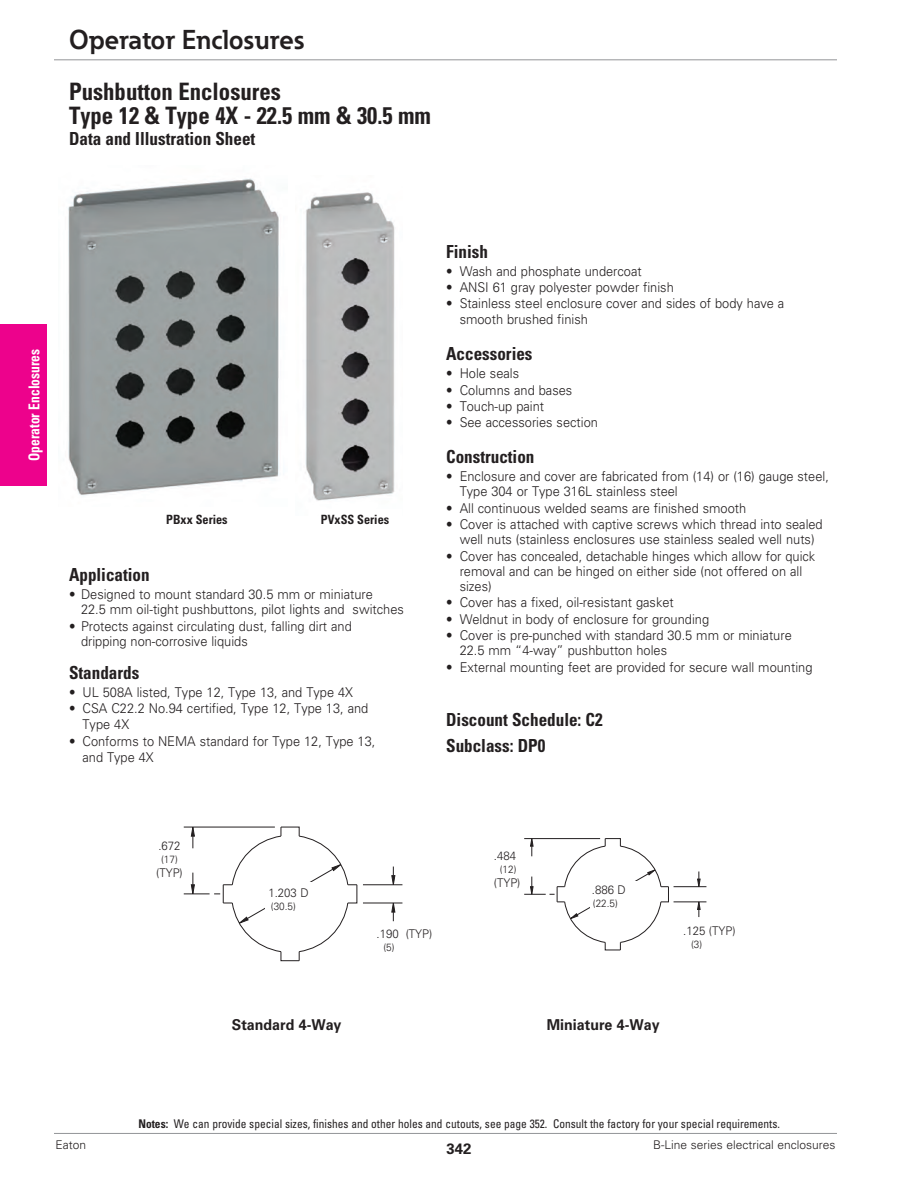
<style>
.page{position:relative;width:918px;height:1188px;background:#fff}
.page>*{position:absolute;margin:0;border:0;box-sizing:border-box;transform-origin:0 0}
.t1{font:700 27px "Eaton";color:#231f20}
.t2{font:700 condensed 24px/24px "Univers LT Std";color:#231f20;scale:.95 1}
.t3{font:700 condensed 18px/25.8px "Univers LT Std";color:#231f20;scale:.95 1}
.t4{font:700 15px "Univers LT Std";color:#231f20;scale:.95 1}
.t5{font:700 condensed 15px "Univers LT Std";color:#fff;scale:.9 1}
.t6{font:700 15px "Univers LT Std";color:#231f20}
.t7{font:300 13.5px/15px "Univers LT Std";color:#231f20;scale:.95 1}
.t8{font:700 condensed 12.75px "Univers LT Std";color:#231f20;scale:.96 1}
.t9{font:condensed 12px "Univers LT Std";color:#231f20;scale:.95 1}
.t10{font:300 12px "Univers LT Std";color:#231f20;scale:.95 1}
.t11{font:300 12px "Univers LT Std";color:#231f20}
.t12{font:300 10.5px "Univers LT Std";color:#231f20;scale:.95 1}
.s1{font-weight:700}
</style>
<div class="page">
<hr style="left:363px;top:903px;width:39px;height:1px;background:#231f20">
<hr style="left:363px;top:885px;width:39px;height:1px;background:#231f20">
<svg style="left:391px;top:867px;width:4px;height:19px"></svg>
<svg style="left:391px;top:902px;width:4px;height:19px"></svg>
<svg style="left:184px;top:826px;width:174px;height:135px"></svg>
<img style="left:68px;top:178px;width:211px;height:318px">
<img style="left:305px;top:192px;width:90px;height:309px">
<div style="left:150px;top:839px;width:39px;height:47px;background:#fff"></div>
<div style="left:265px;top:882px;width:47px;height:37px;background:#fff"></div>
<hr style="left:674px;top:902px;width:32px;height:1px;background:#231f20">
<hr style="left:674px;top:886px;width:32px;height:1px;background:#231f20">
<svg style="left:697px;top:872px;width:3px;height:16px"></svg>
<svg style="left:697px;top:901px;width:3px;height:16px"></svg>
<svg style="left:524px;top:838px;width:145px;height:113px"></svg>
<div style="left:492px;top:849px;width:34px;height:43px;background:#fff"></div>
<div style="left:590px;top:881px;width:48px;height:33px;background:#fff"></div>
<div style="left:0;top:324px;width:47px;height:162px;background:#ed028c"></div>
<hr style="left:54px;top:1133px;width:783px;height:1px;background:#939598">
<hr style="left:54px;top:60px;width:783px;height:1px;background:#939598">
<h1 class="t1" style="left:69px;top:30px;width:237px">Operator Enclosures</h1>
<h2 class="t2" style="left:69px;top:81px;width:383px">Pushbutton Enclosures<br>Type 12 &amp; Type 4X - 22.5 mm &amp; 30.5 mm</h2>
<h3 class="t3" style="left:69px;top:127px;width:198px">Data and Illustration Sheet</h3>
<p class="t5" style="left:29px;top:461px;width:126px;rotate:-90deg">Operator Enclosures</p>
<p class="t8" style="left:166px;top:515px;width:66px">PBxx Series</p>
<p class="t8" style="left:321px;top:515px;width:73px">PVxSS Series</p>
<h3 class="t3" style="left:69px;top:563px;width:87px">Application</h3>
<p class="t7" style="left:81px;top:588px;width:341px;text-indent:-12px">• Designed to mount standard 30.5 mm or miniature<br>22.5 mm oil-tight pushbuttons, pilot lights and switches</p>
<p class="t7" style="left:81px;top:620px;width:287px;text-indent:-12px">• Protects against circulating dust, falling dirt and dripping non-corrosive liquids</p>
<h3 class="t3" style="left:69px;top:661px;width:75px">Standards</h3>
<p class="t7" style="left:69px;top:686px;width:301px">• UL 508A listed, Type 12, Type 13, and Type 4X</p>
<p class="t7" style="left:83px;top:702px;width:302px;line-height:16.2px;text-indent:-14px">• CSA C22.2 No.94 certified, Type 12, Type 13, and<br>Type 4X</p>
<p class="t7" style="left:83px;top:734px;width:310px;line-height:16.2px;text-indent:-14px">• Conforms to NEMA standard for Type 12, Type 13, and Type 4X</p>
<h3 class="t3" style="left:446px;top:240px;width:45px">Finish</h3>
<p class="t7" style="left:446px;top:265px;width:207px">• Wash and phosphate undercoat</p>
<p class="t7" style="left:446px;top:281px;width:241px">• ANSI 61 gray polyester powder finish</p>
<p class="t7" style="left:460px;top:297px;width:343px;line-height:16.2px;text-indent:-14px">• Stainless steel enclosure cover and sides of body have a smooth brushed finish</p>
<h3 class="t3" style="left:446px;top:342px;width:92px">Accessories</h3>
<p class="t7" style="left:446px;top:367px;width:78px">• Hole seals</p>
<p class="t7" style="left:446px;top:384px;width:134px">• Columns and bases</p>
<p class="t7" style="left:446px;top:400px;width:105px">• Touch-up paint</p>
<p class="t7" style="left:446px;top:416px;width:161px">• See accessories section</p>
<h3 class="t3" style="left:446px;top:445px;width:95px">Construction</h3>
<p class="t7" style="left:460px;top:470px;width:390px;text-indent:-14px">• Enclosure and cover are fabricated from (14) or (16) gauge steel,<br>Type 304 or Type 316L stainless steel</p>
<p class="t7" style="left:446px;top:501px;width:317px">• All continuous welded seams are finished smooth</p>
<p class="t7" style="left:446px;top:518px;width:398px;text-align:center">• Cover is attached with captive screws which thread into sealed well nuts (stainless enclosures use stainless sealed well nuts)</p>
<p class="t7" style="left:460px;top:549px;width:376px;text-indent:-14px">• Cover has concealed, detachable hinges which allow for quick removal and can be hinged on either side (not offered on all sizes)</p>
<p class="t7" style="left:446px;top:596px;width:241px">• Cover has a fixed, oil-resistant gasket</p>
<p class="t7" style="left:446px;top:612px;width:278px">• Weldnut in body of enclosure for grounding</p>
<p class="t7" style="left:460px;top:629px;width:351px;text-indent:-14px">• Cover is pre-punched with standard 30.5 mm or miniature<br>22.5 mm “4-way” pushbutton holes</p>
<p class="t7" style="left:446px;top:660px;width:387px">• External mounting feet are provided for secure wall mounting</p>
<h3 class="t3" style="left:446px;top:708px;width:166px">Discount Schedule: C2<br>Subclass: DP0</h3>
<p class="t10" style="left:158px;top:841px;width:25px">.672</p>
<p class="t12" style="left:161px;top:855px;width:19px">(17)</p>
<p class="t10" style="left:156px;top:868px;width:30px">(TYP)</p>
<p class="t10" style="left:268px;top:888px;width:44px">1.203 D</p>
<p class="t12" style="left:271px;top:903px;width:28px">(30.5)</p>
<p class="t4" style="left:232px;top:1019px;width:117px">Standard 4-Way</p>
<p class="t10" style="left:377px;top:929px;width:60px">.190 (TYP)</p>
<p class="t12" style="left:384px;top:943px;width:13px">(5)</p>
<p class="t10" style="left:494px;top:851px;width:25px">.484</p>
<p class="t12" style="left:500px;top:865px;width:19px">(12)</p>
<p class="t10" style="left:494px;top:878px;width:30px">(TYP)</p>
<p class="t10" style="left:592px;top:885px;width:37px">.886 D</p>
<p class="t12" style="left:593px;top:900px;width:28px">(22.5)</p>
<p class="t10" style="left:683px;top:926px;width:57px">.125 (TYP)</p>
<p class="t12" style="left:691px;top:941px;width:13px">(3)</p>
<p class="t4" style="left:547px;top:1019px;width:120px">Miniature 4-Way</p>
<p class="t9" style="left:139px;top:1119px;width:677px"><span class="s1">Notes:</span> We can provide special sizes, finishes and other holes and cutouts, see page 352. Consult the factory for your special requirements.</p>
<p class="t6" style="left:446px;top:1144px;width:27px">342</p>
<p class="t11" style="left:56px;top:1140px;width:32px">Eaton</p>
<p class="t11" style="left:653px;top:1140px;width:184px">B-Line series electrical enclosures</p>
</div>
